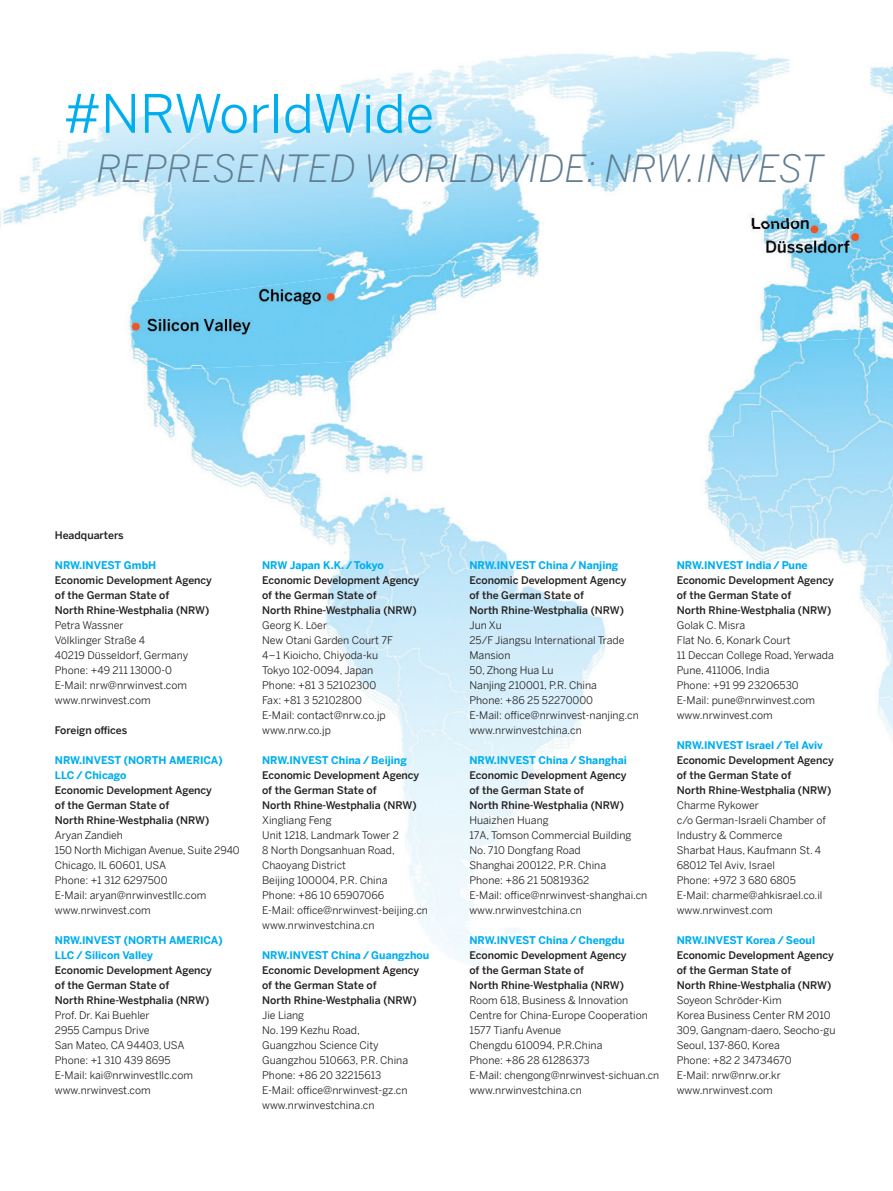
<style>
.page{position:relative;width:893px;height:1191px;background:#fff}
.page>*{position:absolute;margin:0;border:0;box-sizing:border-box;transform-origin:0 0}
.t1{font:52.5px "Benton Sans";color:#00aeef}
.t2{font:italic 300 37.5px "Benton Sans";color:#617d90}
.t3{font:10.5px/15px "Benton Sans";color:#231f20}
.t4{font:500 10.5px/15px "Benton Sans";color:#231f20}
.t5{font:700 10.5px/15px "Benton Sans";color:#00aeef}
</style>
<div class="page">
<img style="left:128px;top:260px;width:765px;height:98px">
<img style="left:133px;top:358px;width:297px;height:332px">
<img style="left:430px;top:342px;width:360px;height:348px">
<img style="left:790px;top:337px;width:103px;height:402px">
<img style="left:362px;top:690px;width:119px;height:276px">
<img style="left:481px;top:690px;width:310px;height:273px">
<img style="left:105px;top:66px;width:368px;height:240px">
<img style="left:472px;top:51px;width:421px;height:209px">
<img style="left:0;top:126px;width:105px;height:101px">
<h1 class="t1" style="left:64px;top:76px;width:372px">#NRWorldWide</h1>
<h2 class="t2" style="left:97px;top:141px;width:729px">REPRESENTED WORLDWIDE: NRW.INVEST</h2>
<p class="t4" style="left:55px;top:527px;width:70px">Headquarters</p>
<p class="t5" style="left:55px;top:557px;width:103px">NRW.INVEST GmbH</p>
<p class="t4" style="left:55px;top:572px;width:159px">Economic Development Agency of the German State of<br>North Rhine-Westphalia (NRW)</p>
<p class="t3" style="left:55px;top:617px;width:135px">Petra Wassner<br>Völklinger Straße 4<br>40219 Düsseldorf, Germany<br>Phone: +49 211 13000-0<br>E-Mail: nrw@nrwinvest.com www.nrwinvest.com</p>
<p class="t4" style="left:55px;top:722px;width:74px">Foreign offices</p>
<p class="t5" style="left:55px;top:752px;width:169px">NRW.INVEST (NORTH AMERICA)<br>LLC / Chicago</p>
<p class="t4" style="left:55px;top:782px;width:159px">Economic Development Agency of the German State of<br>North Rhine-Westphalia (NRW)</p>
<p class="t3" style="left:55px;top:827px;width:186px">Aryan Zandieh<br>150 North Michigan Avenue, Suite 2940<br>Chicago, IL 60601, USA<br>Phone: +1 312 6297500<br>E-Mail: aryan@nrwinvestllc.com www.nrwinvest.com</p>
<p class="t5" style="left:55px;top:932px;width:169px">NRW.INVEST (NORTH AMERICA)<br>LLC / Silicon Valley</p>
<p class="t4" style="left:55px;top:962px;width:159px">Economic Development Agency of the German State of<br>North Rhine-Westphalia (NRW)</p>
<p class="t3" style="left:55px;top:1007px;width:140px">Prof. Dr. Kai Buehler<br>2955 Campus Drive<br>San Mateo, CA 94403, USA<br>Phone: +1 310 439 8695<br>E-Mail: kai@nrwinvestllc.com www.nrwinvest.com</p>
<p class="t5" style="left:262px;top:557px;width:123px">NRW Japan K.K. / Tokyo</p>
<p class="t4" style="left:262px;top:572px;width:159px">Economic Development Agency of the German State of<br>North Rhine-Westphalia (NRW)</p>
<p class="t3" style="left:262px;top:617px;width:133px">Georg K. Löer<br>New Otani Garden Court 7F<br>4 – 1 Kioicho, Chiyoda-ku<br>Tokyo 102-0094, Japan<br>Phone: +81 3 52102300<br>Fax: +81 3 52102800<br>E-Mail: contact@nrw.co.jp www.nrw.co.jp</p>
<p class="t5" style="left:262px;top:752px;width:146px">NRW.INVEST China / Beijing</p>
<p class="t4" style="left:262px;top:767px;width:159px">Economic Development Agency of the German State of<br>North Rhine-Westphalia (NRW)</p>
<p class="t3" style="left:262px;top:812px;width:167px">Xingliang Feng<br>Unit 1218, Landmark Tower 2<br>8 North Dongsanhuan Road,<br>Chaoyang District<br>Beijing 100004, P.R. China<br>Phone: +86 10 65907066<br>E-Mail: offi ce@nrwinvest-beijing.cn www.nrwinvestchina.cn</p>
<p class="t5" style="left:262px;top:947px;width:169px">NRW.INVEST China / Guangzhou</p>
<p class="t4" style="left:262px;top:962px;width:159px">Economic Development Agency of the German State of<br>North Rhine-Westphalia (NRW)</p>
<p class="t3" style="left:262px;top:1007px;width:147px">Jie Liang<br>No. 199 Kezhu Road,<br>Guangzhou Science City<br>Guangzhou 510663, P.R. China<br>Phone: +86 20 32215613<br>E-Mail: offi ce@nrwinvest-gz.cn www.nrwinvestchina.cn</p>
<p class="t5" style="left:469px;top:557px;width:150px">NRW.INVEST China / Nanjing</p>
<p class="t4" style="left:469px;top:572px;width:159px">Economic Development Agency of the German State of<br>North Rhine-Westphalia (NRW)</p>
<p class="t3" style="left:469px;top:617px;width:171px">Jun Xu<br>25/F Jiangsu International Trade<br>Mansion<br>50, Zhong Hua Lu<br>Nanjing 210001, P.R. China<br>Phone: +86 25 52270000<br>E-Mail: offi ce@nrwinvest-nanjing.cn www.nrwinvestchina.cn</p>
<p class="t5" style="left:469px;top:752px;width:159px">NRW.INVEST China / Shanghai</p>
<p class="t4" style="left:469px;top:767px;width:159px">Economic Development Agency of the German State of<br>North Rhine-Westphalia (NRW)</p>
<p class="t3" style="left:469px;top:812px;width:179px">Huaizhen Huang<br>17A, Tomson Commercial Building<br>No. 710 Dongfang Road<br>Shanghai 200122, P.R. China<br>Phone: +86 21 50819362<br>E-Mail: offi ce@nrwinvest-shanghai.cn www.nrwinvestchina.cn</p>
<p class="t5" style="left:469px;top:932px;width:157px">NRW.INVEST China / Chengdu</p>
<p class="t4" style="left:469px;top:947px;width:159px">Economic Development Agency of the German State of<br>North Rhine-Westphalia (NRW)</p>
<p class="t3" style="left:469px;top:992px;width:191px">Room 618, Business &amp; Innovation<br>Centre for China-Europe Cooperation<br>1577 Tianfu Avenue<br>Chengdu 610094, P.R.China<br>Phone: +86 28 61286373<br>E-Mail: chengong@nrwinvest-sichuan.cn www.nrwinvestchina.cn</p>
<p class="t5" style="left:677px;top:557px;width:132px">NRW.INVEST India / Pune</p>
<p class="t4" style="left:677px;top:572px;width:159px">Economic Development Agency of the German State of<br>North Rhine-Westphalia (NRW)</p>
<p class="t3" style="left:677px;top:617px;width:159px">Golak C. Misra<br>Flat No. 6, Konark Court<br>11 Deccan College Road, Yerwada<br>Pune, 411006, India<br>Phone: +91 99 23206530<br>E-Mail: pune@nrwinvest.com www.nrwinvest.com</p>
<p class="t5" style="left:677px;top:737px;width:148px">NRW.INVEST Israel / Tel Aviv</p>
<p class="t4" style="left:677px;top:752px;width:159px">Economic Development Agency of the German State of<br>North Rhine-Westphalia (NRW)</p>
<p class="t3" style="left:677px;top:797px;width:151px">Charme Rykower<br>c/o German-Israeli Chamber of<br>Industry &amp; Commerce<br>Sharbat Haus, Kaufmann St. 4<br>68012 Tel Aviv, Israel<br>Phone: +972 3 680 6805<br>E-Mail: charme@ahkisrael.co.il www.nrwinvest.com</p>
<p class="t5" style="left:677px;top:932px;width:140px">NRW.INVEST Korea / Seoul</p>
<p class="t4" style="left:677px;top:947px;width:159px">Economic Development Agency of the German State of<br>North Rhine-Westphalia (NRW)</p>
<p class="t3" style="left:677px;top:992px;width:160px">Soyeon Schröder-Kim<br>Korea Business Center RM 2010<br>309, Gangnam-daero, Seocho-gu<br>Seoul, 137-860, Korea<br>Phone: +82 2 34734670<br>E-Mail: nrw@nrw.or.kr www.nrwinvest.com</p>
</div>
